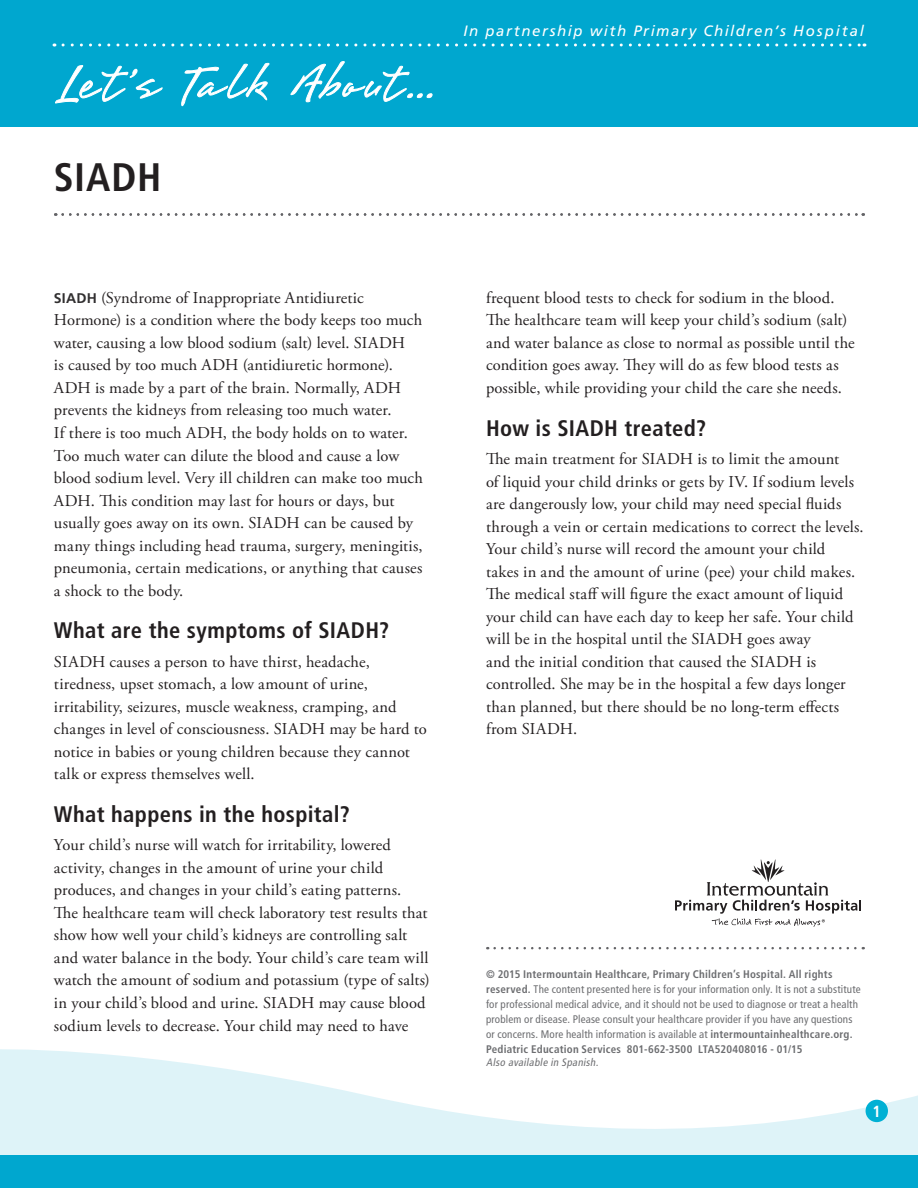
<style>
.page{position:relative;width:918px;height:1188px;background:#fff}
.page>*{position:absolute;margin:0;border:0;box-sizing:border-box;transform-origin:0 0}
.t1{font:60px "Brisa";letter-spacing:.05em;color:#fff}
.t2{font:700 condensed 39.75px "Frutiger LT Std";letter-spacing:.015em;color:#231f20}
.t3{font:700 condensed 22.5px "Frutiger LT Std";letter-spacing:.015em;color:#231f20}
.t4{font:16.5px/22.5px "Adobe Garamond Pro";letter-spacing:.01em;color:#231f20}
.t5{font:700 condensed 16.2px "Frutiger LT Std";color:#fff}
.t6{font:italic 15px "Frutiger LT Std";letter-spacing:.105em;color:#fff}
.t7{font:condensed 10.95px/15px "Frutiger LT Std";letter-spacing:.015em;color:#6c6d70}
.t8{font:italic condensed 10.8px "Frutiger LT Std";color:#6c6d70}
.s1{font-family:"Frutiger LT Std";font-weight:700;font-size:14.1px;color:#312f30}
.s2{font-weight:700}
</style>
<div class="page">
<svg style="left:0;top:1049px;width:918px;height:107px;fill:#def3f8"></svg>
<div style="left:866px;top:1100px;width:22px;height:22px;background:#00b0d4;border-radius:50%"></div>
<div style="left:0;top:1156px;width:918px;height:32px;background:#00a7cf"></div>
<div style="left:0;top:0;width:918px;height:127px;background:#00a7cf"></div>
<svg style="left:55px;top:65px;width:108px;height:39px"></svg>
<svg style="left:181px;top:63px;width:89px;height:43px"></svg>
<svg style="left:290px;top:61px;width:143px;height:42px"></svg>
<svg style="left:63px;top:44px;width:802px;height:2px"></svg>
<svg style="left:495px;top:947px;width:369px;height:2px"></svg>
<svg style="left:675px;top:859px;width:186px;height:68px"></svg>
<svg style="left:63px;top:213px;width:801px;height:3px"></svg>
<h1 class="t1" style="left:54px;top:53px;width:382px">Let’s Talk About...</h1>
<h2 class="t2" style="left:54px;top:153px;width:109px">SIADH</h2>
<p class="t6" style="left:463px;top:22px;width:402px">In partnership with Primary Children’s Hospital</p>
<p class="t4" style="left:54px;top:287px;width:370px"><span class="s1">SIADH</span> (Syndrome of Inappropriate Antidiuretic Hormone) is a condition where the body keeps too much water, causing a low blood sodium (salt) level. SIADH<br>is caused by too much ADH (antidiuretic hormone).<br>ADH is made by a part of the brain. Normally, ADH prevents the kidneys from releasing too much water.<br>If there is too much ADH, the body holds on to water.<br>Too much water can dilute the blood and cause a low blood sodium level. Very ill children can make too much ADH. This condition may last for hours or days, but usually goes away on its own. SIADH can be caused by many things including head trauma, surgery, meningitis, pneumonia, certain medications, or anything that causes a shock to the body.</p>
<h3 class="t3" style="left:54px;top:617px;width:337px">What are the symptoms of SIADH?</h3>
<p class="t4" style="left:54px;top:651px;width:375px">SIADH causes a person to have thirst, headache, tiredness, upset stomach, a low amount of urine, irritability, seizures, muscle weakness, cramping, and changes in level of consciousness. SIADH may be hard to notice in babies or young children because they cannot talk or express themselves well.</p>
<h3 class="t3" style="left:54px;top:801px;width:297px">What happens in the hospital?</h3>
<p class="t4" style="left:54px;top:835px;width:377px">Your child’s nurse will watch for irritability, lowered activity, changes in the amount of urine your child produces, and changes in your child’s eating patterns.<br>The healthcare team will check laboratory test results that show how well your child’s kidneys are controlling salt and water balance in the body. Your child’s care team will watch the amount of sodium and potassium (type of salts) in your child’s blood and urine. SIADH may cause blood sodium levels to decrease. Your child may need to have</p>
<p class="t4" style="left:486px;top:287px;width:370px">frequent blood tests to check for sodium in the blood.<br>The healthcare team will keep your child’s sodium (salt) and water balance as close to normal as possible until the condition goes away. They will do as few blood tests as possible, while providing your child the care she needs.</p>
<h3 class="t3" style="left:486px;top:415px;width:222px">How is SIADH treated?</h3>
<p class="t4" style="left:486px;top:448px;width:379px">The main treatment for SIADH is to limit the amount<br>of liquid your child drinks or gets by IV. If sodium levels are dangerously low, your child may need special fluids through a vein or certain medications to correct the levels.<br>Your child’s nurse will record the amount your child<br>takes in and the amount of urine (pee) your child makes.<br>The medical staff will figure the exact amount of liquid your child can have each day to keep her safe. Your child will be in the hospital until the SIADH goes away<br>and the initial condition that caused the SIADH is controlled. She may be in the hospital a few days longer than planned, but there should be no long-term effects from SIADH.</p>
<p class="t7" style="left:486px;top:966px;width:376px"><span class="s2">© 2015 Intermountain Healthcare, Primary Children’s Hospital. All rights reserved.</span> The content presented here is for your information only. It is not a substitute for professional medical advice, and it should not be used to diagnose or treat a health problem or disease. Please consult your healthcare provider if you have any questions or concerns. More health information is available at <span class="s2">intermountainhealthcare.org.<br>Pediatric Education Services 801-662-3500 LTA520408016 - 01/15</span></p>
<p class="t8" style="left:486px;top:1056px;width:116px">Also available in Spanish.</p>
<p class="t5" style="left:873px;top:1101px;width:10px">1</p>
</div>
